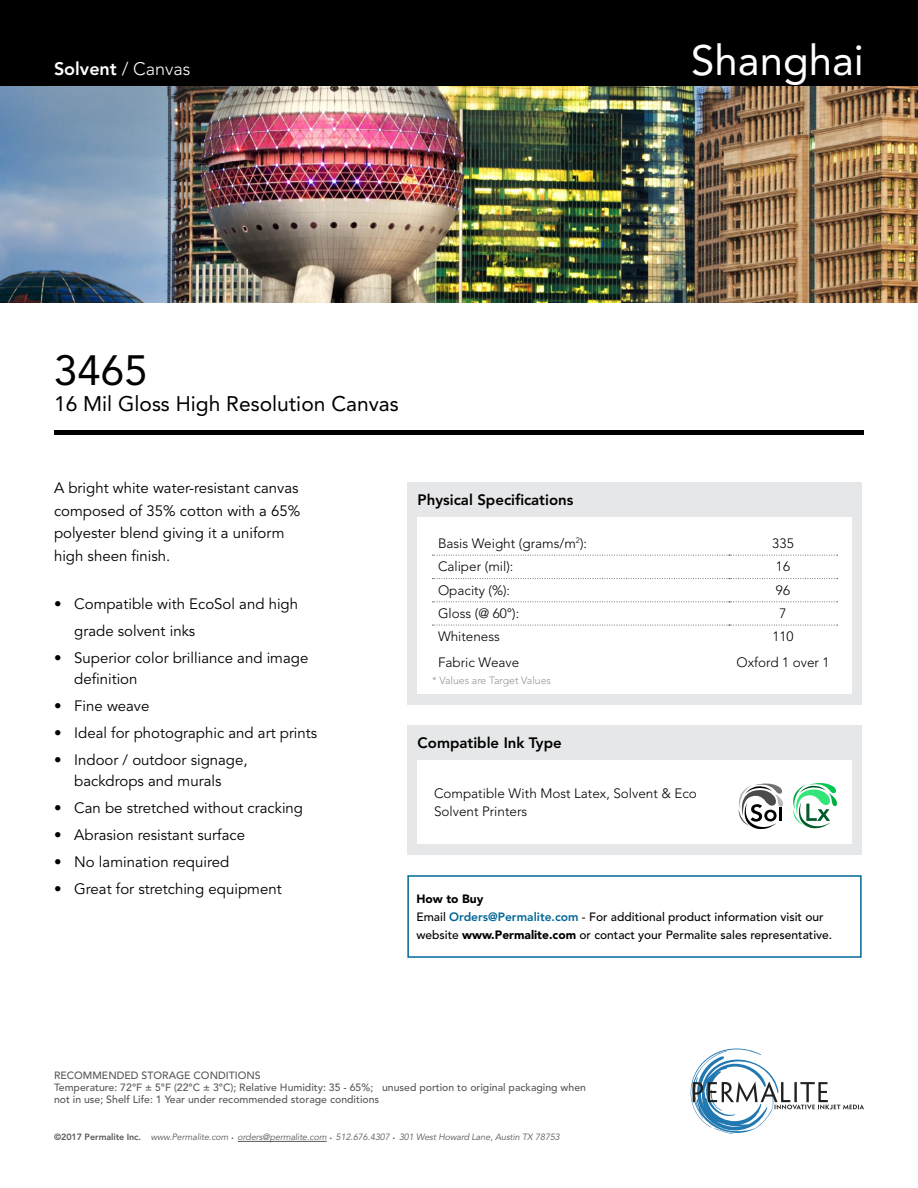
<style>
.page{position:relative;width:918px;height:1188px;background:#fff}
.page>*{position:absolute;margin:0;border:0;box-sizing:border-box;transform-origin:0 0}
.t1{font:42px "Avenir LT Std";color:#fff}
.t2{font:42px "Avenir LT Std";color:#000}
.t3{font:21px "Avenir LT Std";color:#000}
.t4{font:800 18px "Avenir LT Std";color:#fff}
.t5{font:15px/22.5px "Avenir LT Std";color:#000}
.t6{font:800 15px "Avenir LT Std";color:#000}
.t7{font:300 13.5px/18px "Avenir LT Std";color:#000}
.t8{font:500 12px/18px "Avenir LT Std";color:#000}
.t9{font:500 10.5px/12px "Avenir LT Std";color:#58595b}
.t10{font:300 10.5px "Avenir LT Std";color:#939598}
.t11{font:9px "Avenir LT Std";color:#58595b}
.s1{font-weight:300}
.s2{font-weight:900}
.s3{font-weight:800;color:#006697}
.s4{font-weight:800}
</style>
<div class="page">
<div style="left:0;top:0;width:918px;height:86px;background:#000"></div>
<svg style="left:690px;top:1049px;width:174px;height:85px"></svg>
<hr style="left:238px;top:1141px;width:89px;height:1px;background:#58595b">
<img style="left:0;top:86px;width:918px;height:216px">
<div style="left:54px;top:430px;width:810px;height:5px;background:#000"></div>
<div style="left:407px;top:482px;width:455px;height:223px;background:#e6e7e8"></div>
<div style="left:417px;top:517px;width:435px;height:177px;background:#fff"></div>
<svg style="left:432px;top:578px;width:406px;height:1px"></svg>
<svg style="left:432px;top:601px;width:406px;height:1px"></svg>
<svg style="left:432px;top:625px;width:406px;height:1px"></svg>
<svg style="left:432px;top:555px;width:406px;height:1px"></svg>
<div style="left:407px;top:875px;width:455px;height:83px;border:2px solid #006697"></div>
<div style="left:407px;top:725px;width:455px;height:130px;background:#e6e7e8"></div>
<div style="left:417px;top:760px;width:435px;height:84px;background:#fff"></div>
<svg style="left:739px;top:783px;width:44px;height:46px"></svg>
<svg style="left:793px;top:783px;width:44px;height:46px"></svg>
<p class="t4" style="left:54px;top:58px;width:138px">Solvent <span class="s1">/ Canvas</span></p>
<h1 class="t1" style="left:691px;top:36px;width:174px">Shanghai</h1>
<h1 class="t2" style="left:54px;top:346px;width:95px">3465</h1>
<h2 class="t3" style="left:54px;top:391px;width:346px">16 Mil Gloss High Resolution Canvas</h2>
<p class="t5" style="left:54px;top:477px;width:248px">A bright white water-resistant canvas composed of 35% cotton with a 65% polyester blend giving it a uniform high sheen finish.</p>
<p class="t5" style="left:74px;top:591px;width:225px;line-height:27px;text-indent:-20px">• Compatible with EcoSol and high grade solvent inks</p>
<p class="t5" style="left:74px;top:648px;width:236px;line-height:21px;text-indent:-20px">• Superior color brilliance and image definition</p>
<p class="t5" style="left:54px;top:695px;width:97px">• Fine weave</p>
<p class="t5" style="left:54px;top:722px;width:265px">• Ideal for photographic and art prints</p>
<p class="t5" style="left:54px;top:750px;width:195px;line-height:21px;text-align:center">• Indoor / outdoor signage, backdrops and murals</p>
<p class="t5" style="left:54px;top:797px;width:251px">• Can be stretched without cracking</p>
<p class="t5" style="left:54px;top:824px;width:193px">• Abrasion resistant surface</p>
<p class="t5" style="left:54px;top:851px;width:177px">• No lamination required</p>
<p class="t5" style="left:54px;top:878px;width:229px">• Great for stretching equipment</p>
<p class="t6" style="left:418px;top:490px;width:157px">Physical Specifications</p>
<p class="t7" style="left:438px;top:534px;width:151px">Basis Weight (grams/m<sup>2</sup>):</p>
<p class="t7" style="left:772px;top:534px;width:23px">335</p>
<p class="t7" style="left:438px;top:558px;width:77px">Caliper (mil):</p>
<p class="t7" style="left:776px;top:558px;width:16px">16</p>
<p class="t7" style="left:438px;top:581px;width:74px">Opacity (%):</p>
<p class="t7" style="left:776px;top:581px;width:16px">96</p>
<p class="t7" style="left:438px;top:604px;width:83px">Gloss (@ 60°):</p>
<p class="t7" style="left:779px;top:604px;width:9px">7</p>
<p class="t7" style="left:438px;top:628px;width:64px">Whiteness</p>
<p class="t7" style="left:772px;top:628px;width:23px">110</p>
<p class="t7" style="left:438px;top:654px;width:83px">Fabric Weave</p>
<p class="t7" style="left:736px;top:654px;width:95px">Oxford 1 over 1</p>
<p class="t10" style="left:432px;top:675px;width:121px">* Values are Target Values</p>
<p class="t6" style="left:418px;top:734px;width:146px">Compatible Ink Type</p>
<p class="t7" style="left:434px;top:784px;width:264px">Compatible With Most Latex, Solvent &amp; Eco<br>Solvent Printers</p>
<p class="t8" style="left:416px;top:890px;width:417px"><span class="s2">How to Buy<br></span>Email <span class="s3">Orders@Permalite.com</span> - For additional product information visit our website <span class="s2">www.Permalite.com</span> or contact your Permalite sales representative.</p>
<p class="t9" style="left:54px;top:1070px;width:534px">RECOMMENDED STORAGE CONDITIONS<br>Temperature: 72°F ± 5°F (22°C ± 3°C); Relative Humidity: 35 - 65%; unused portion to original packaging when not in use; Shelf Life: 1 Year under recommended storage conditions</p>
<p class="t11" style="left:54px;top:1132px;width:509px"><span class="s4">© 2 0 1 7 P e r m a l ite I n c.</span> www.Permalite.com <sup>.</sup> orders@permalite.com <sup>.</sup> 512.676.4307 <sup>.</sup> 301 West Howard Lane, Austin TX 78753</p>
</div>
